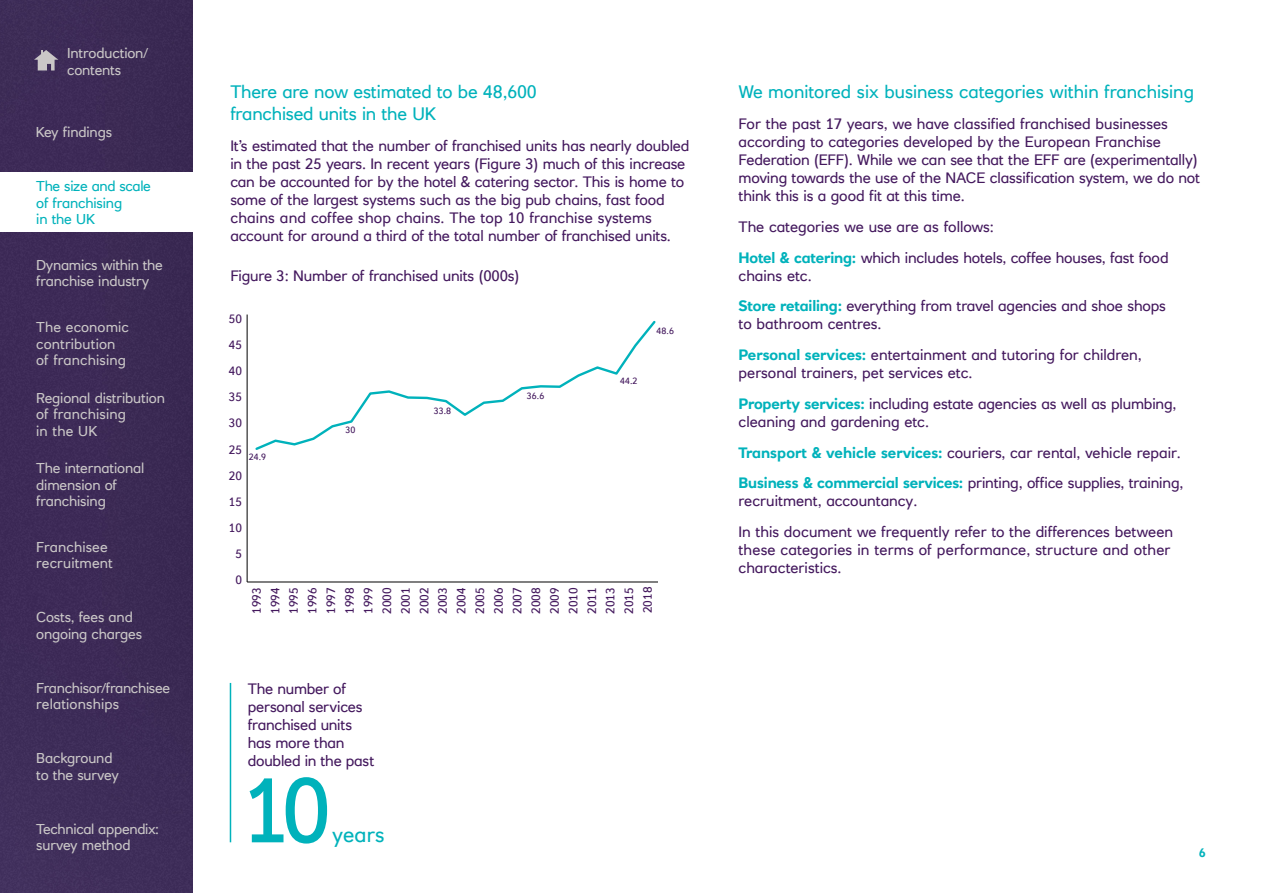
<style>
.page{position:relative;width:1263px;height:893px;background:#fff}
.page>*{position:absolute;margin:0;border:0;box-sizing:border-box;transform-origin:0 0}
.t1{font:90px "RN House Sans";color:#00b2bb}
.t2{font:21px "RN House Sans";letter-spacing:.005em;color:#00b2bb}
.t3{font:18px/21.8px "RN House Sans";letter-spacing:-.01em;color:#00b2bb}
.t4{font:15px/18px "RN House Sans";letter-spacing:-.01em;color:#44195e}
.t5{font:15px/18px "RN House Sans";letter-spacing:.01em;color:#44195e}
.t6{font:14.25px/16.5px "RN House Sans";letter-spacing:-.01em;color:#cac7c7}
.t7{font:14.25px/16.5px "RN House Sans";letter-spacing:.01em;color:#cac7c7}
.t8{font:14.25px/16.5px "RN House Sans";letter-spacing:-.02em;color:#00b2bb}
.t9{font:12px/18.6px "RN House Sans";color:#44195e;text-align:center}
.t10{font:700 12px "RN House Sans";color:#00b2bb}
.t11{font:9px "RN House Sans";color:#44195e}
.s1{font-weight:700;color:#00b2bb}
</style>
<div class="page">
<hr style="left:247px;top:315px;width:1px;height:267px;background:#000">
<hr style="left:247px;top:582px;width:410px;height:1px;background:#000">
<svg style="left:255px;top:320px;width:401px;height:130px"></svg>
<hr style="left:230px;top:683px;width:1px;height:159px;background:#00b2bb">
<div style="left:0;top:0;width:192px;height:893px;background:#3d2b57"></div>
<div style="left:0;top:173px;width:192px;height:59px;background:#fff"></div>
<svg style="left:34px;top:50px;width:24px;height:20px"></svg>
<p class="t6" style="left:67px;top:45px;width:83px">Introduction/ contents</p>
<p class="t6" style="left:36px;top:123px;width:78px">Key findings</p>
<p class="t8" style="left:36px;top:178px;width:116px">The size and scale of franchising<br>in the UK</p>
<p class="t6" style="left:36px;top:256px;width:128px">Dynamics within the franchise industry</p>
<p class="t7" style="left:36px;top:319px;width:94px">The economic contribution of franchising</p>
<p class="t6" style="left:36px;top:389px;width:130px">Regional distribution of franchising<br>in the UK</p>
<p class="t6" style="left:36px;top:460px;width:110px">The international dimension of franchising</p>
<p class="t7" style="left:36px;top:538px;width:78px">Franchisee recruitment</p>
<p class="t6" style="left:36px;top:609px;width:107px">Costs, fees and ongoing charges</p>
<p class="t6" style="left:36px;top:679px;width:135px">Franchisor/franchisee relationships</p>
<p class="t6" style="left:36px;top:750px;width:84px">Background to the survey</p>
<p class="t6" style="left:36px;top:820px;width:124px">Technical appendix: survey method</p>
<p class="t3" style="left:230px;top:81px;width:308px">There are now estimated to be 48,600 franchised units in the UK</p>
<p class="t4" style="left:230px;top:136px;width:461px">It’s estimated that the number of franchised units has nearly doubled in the past 25 years. In recent years (Figure 3) much of this increase can be accounted for by the hotel &amp; catering sector. This is home to some of the largest systems such as the big pub chains, fast food chains and coffee shop chains. The top 10 franchise systems account for around a third of the total number of franchised units.</p>
<p class="t4" style="left:230px;top:267px;width:291px">Figure 3: Number of franchised units (000s)</p>
<p class="t9" style="left:229px;top:306px;width:15px;line-height:26.1px">50<br>45<br>40<br>35<br>30<br>25<br>20<br>15<br>10<br>5<br>0</p>
<p class="t9" style="left:247px;top:614px;width:29px;text-align:justify;rotate:-90deg">1993<br>1994<br>1995<br>1996<br>1997<br>1998<br>1999<br>2000<br>2001<br>2002<br>2003<br>2004<br>2005<br>2006<br>2007<br>2008<br>2009<br>2010<br>2011<br>2013<br>2015<br>2018</p>
<p class="t11" style="left:657px;top:325px;width:19px">48.6</p>
<p class="t11" style="left:620px;top:375px;width:19px">44.2</p>
<p class="t11" style="left:527px;top:390px;width:19px">36.6</p>
<p class="t11" style="left:434px;top:405px;width:19px">33.8</p>
<p class="t11" style="left:346px;top:424px;width:11px">30</p>
<p class="t11" style="left:249px;top:452px;width:19px">24.9</p>
<p class="t4" style="left:248px;top:680px;width:128px">The number of personal services franchised units has more than doubled in the past</p>
<h1 class="t1" style="left:241px;top:755px;width:91px">10</h1>
<h2 class="t2" style="left:332px;top:822px;width:54px">years</h2>
<p class="t3" style="left:738px;top:81px;width:457px">We monitored six business categories within franchising</p>
<p class="t4" style="left:738px;top:115px;width:463px">For the past 17 years, we have classified franchised businesses according to categories developed by the European Franchise Federation (EFF). While we can see that the EFF are (experimentally) moving towards the use of the NACE classification system, we do not think this is a good fit at this time.</p>
<p class="t4" style="left:738px;top:211px;width:432px;line-height:30.8px">The categories we use are as follows:<br><span class="s1">Hotel &amp; catering:</span> which includes hotels, coffee houses, fast food</p>
<p class="t4" style="left:738px;top:260px;width:429px;line-height:30.8px">chains etc.<br><span class="s1">Store retailing:</span> everything from travel agencies and shoe shops</p>
<p class="t4" style="left:738px;top:309px;width:405px;line-height:30.8px">to bathroom centres.<br><span class="s1">Personal services:</span> entertainment and tutoring for children,</p>
<p class="t4" style="left:738px;top:357px;width:439px;line-height:30.8px">personal trainers, pet services etc.<br><span class="s1">Property services:</span> including estate agencies as well as plumbing,</p>
<p class="t4" style="left:738px;top:406px;width:446px;line-height:30.8px">cleaning and gardening etc.<br><span class="s1">Transport &amp; vehicle services:</span> couriers, car rental, vehicle repair.<br><span class="s1">Business &amp; commercial services:</span> printing, office supplies, training,</p>
<p class="t4" style="left:738px;top:486px;width:436px;line-height:30.8px">recruitment, accountancy.<br>In this document we frequently refer to the differences between</p>
<p class="t5" style="left:738px;top:541px;width:434px">these categories in terms of performance, structure and other characteristics.</p>
<p class="t10" style="left:1199px;top:845px;width:8px">6</p>
</div>
